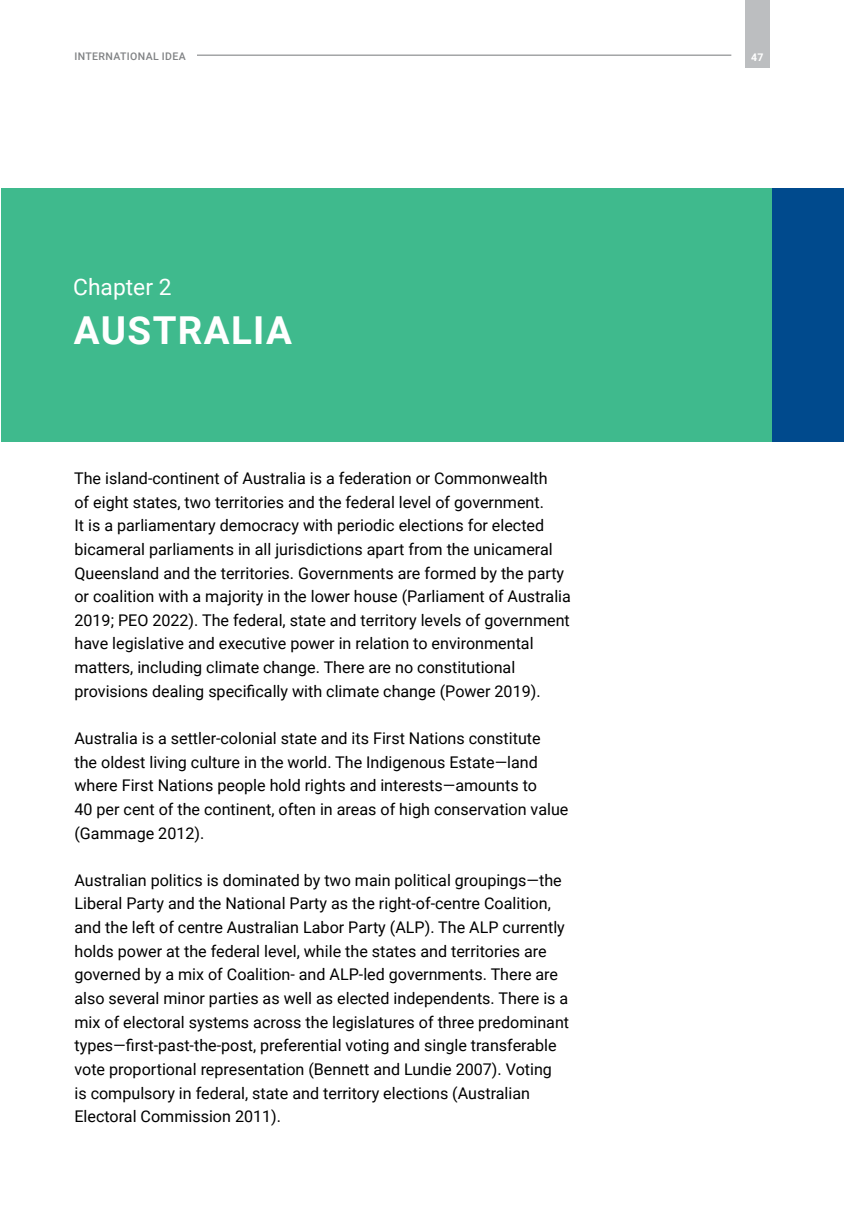
<style>
.page{position:relative;width:844px;height:1211px;background:#fff}
.page>*{position:absolute;margin:0;border:0;box-sizing:border-box;transform-origin:0 0}
.Chapter_divider_titl{font:700 38.5px "Roboto";letter-spacing:.035em;color:#fff}
.Chapter_divider_numb{font:22.75px "Roboto";color:#fff}
.Body{font:16.1px/23.6px "Roboto";color:#000}
.t1{font:500 10.5px "Roboto";letter-spacing:.035em;color:#808284}
.t2{font:700 10.5px "Roboto";color:#fff}
</style>
<div class="page">
<div style="left:1px;top:188px;width:772px;height:253px;background:#3fba8d"></div>
<div style="left:771px;top:188px;width:72px;height:253px;background:#004a8d"></div>
<hr style="left:74px;top:55px;width:657px;height:1px;background:#808284">
<div style="left:745px;top:0;width:24px;height:68px;background:#bcbec0"></div>
<div style="left:74px;top:51px;width:122px;height:9px;background:#fff"></div>
<p class="t1" style="left:74px;top:49px;width:113px">INTERNATIONAL IDEA</p>
<p class="t2" style="left:751px;top:49px;width:14px">47</p>
<p class="Chapter_divider_numb" style="left:73px;top:271px;width:100px">Chapter 2</p>
<p class="Chapter_divider_titl" style="left:74px;top:303px;width:220px">AUSTRALIA</p>
<p class="Body" style="left:74px;top:466px;width:498px">The island-continent of Australia is a federation or Commonwealth<br>of eight states, two territories and the federal level of government.<br>It is a parliamentary democracy with periodic elections for elected bicameral parliaments in all jurisdictions apart from the unicameral Queensland and the territories. Governments are formed by the party or coalition with a majority in the lower house (Parliament of Australia 2019; PEO 2022). The federal, state and territory levels of government have legislative and executive power in relation to environmental matters, including climate change. There are no constitutional provisions dealing specifically with climate change (Power 2019).</p>
<p class="Body" style="left:74px;top:726px;width:495px">Australia is a settler-colonial state and its First Nations constitute<br>the oldest living culture in the world. The Indigenous Estate—land where First Nations people hold rights and interests—amounts to<br>40 per cent of the continent, often in areas of high conservation value (Gammage 2012).</p>
<p class="Body" style="left:74px;top:867px;width:496px">Australian politics is dominated by two main political groupings—the Liberal Party and the National Party as the right-of-centre Coalition, and the left of centre Australian Labor Party (ALP). The ALP currently holds power at the federal level, while the states and territories are governed by a mix of Coalition- and ALP-led governments. There are also several minor parties as well as elected independents. There is a mix of electoral systems across the legislatures of three predominant types—first-past-the-post, preferential voting and single transferable vote proportional representation (Bennett and Lundie 2007). Voting<br>is compulsory in federal, state and territory elections (Australian Electoral Commission 2011).</p>
</div>
